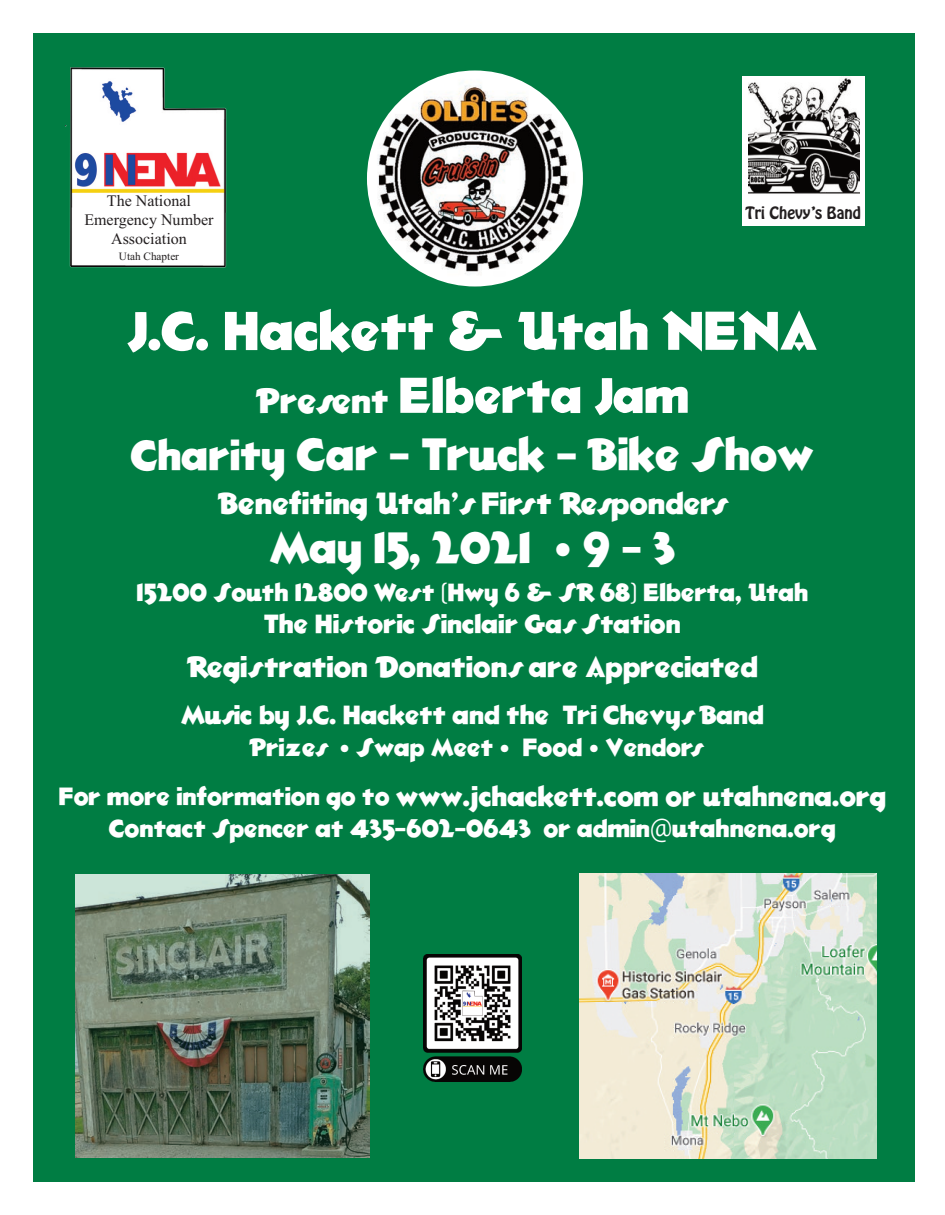
<style>
.page{position:relative;width:945px;height:1215px;background:#fff}
.page>*{position:absolute;margin:0;border:0;box-sizing:border-box;transform-origin:0 0}
.t1{font:55.5px "Hotshot";color:#fff}
.t2{font:51px "Hotshot";color:#fff}
.t3{font:46.5px "Hotshot";color:#fff}
.t4{font:45px "Hotshot";color:#fff}
.t5{font:31.5px "Hotshot";color:#fff}
.t6{font:30px "Hotshot";color:#fff}
.t7{font:28.5px "Hotshot";color:#fff}
.t8{font:27px "Hotshot";color:#fff}
.t9{font:25.5px "Hotshot";color:#fff}
.t10{font:16.05px/19.2px "Times New Roman";color:#231f20;text-align:center}
.t11{font:15px "Hobo Std";color:#231f20}
.t12{font:11.25px "Times New Roman";color:#231f20}
.s1{font-size:36px}
.s2{font-size:43.5px}
.s3{font-size:25.5px}
.s4{font-family:"Lucida Grande"}
</style>
<div class="page">
<div style="left:33px;top:33px;width:881px;height:1149px;background:#007d43"></div>
<img style="left:75px;top:874px;width:294px;height:283px">
<img style="left:367px;top:70px;width:216px;height:216px;border-radius:50%">
<img style="left:66px;top:67px;width:161px;height:201px">
<img style="left:579px;top:873px;width:298px;height:285px">
<div style="left:742px;top:76px;width:123px;height:150px;background:#fff"></div>
<img style="left:748px;top:77px;width:111px;height:117px">
<img style="left:423px;top:954px;width:99px;height:127px">
<p class="t10" style="left:84px;top:190px;width:131px">The National<br>Emergency Number<br>Association</p>
<p class="t12" style="left:119px;top:249px;width:62px">Utah Chapter</p>
<p class="t11" style="left:746px;top:207px;width:117px">Tri Chevy’s Band</p>
<h1 class="t1" style="left:128px;top:298px;width:691px">J.C. Hackett &amp; Utah NENA</h1>
<h2 class="t2" style="left:256px;top:365px;width:434px"><span class="s1">Present</span> Elberta Jam</h2>
<h3 class="t3" style="left:131px;top:427px;width:684px"><span class="s2">Charity</span> Car - Truck - Bike Show</h3>
<p class="t5" style="left:219px;top:485px;width:509px">Benefiting Utah’s First Responders</p>
<h3 class="t4" style="left:270px;top:521px;width:407px">May 15, 2021 • 9 - 3</h3>
<p class="t9" style="left:137px;top:577px;width:673px">15200 South 12800 West (Hwy 6 &amp; SR 68) Elberta, Utah</p>
<p class="t8" style="left:264px;top:608px;width:418px">The Historic Sinclair Gas Station</p>
<p class="t6" style="left:187px;top:649px;width:572px">Registration Donations are Appreciated</p>
<p class="t8" style="left:181px;top:699px;width:584px">Music by J.C. Hackett and the Tri Chevys Band</p>
<p class="t9" style="left:249px;top:732px;width:454px">Prizes • Swap Meet • Food • Vendors</p>
<p class="t7" style="left:59px;top:780px;width:829px"><span class="s3">For more information go to</span> www.jchackett.com or utahnena.org</p>
<p class="t9" style="left:109px;top:813px;width:728px">Contact Spencer at 435-602-0643 or admin<span class="s4">@</span>utahnena.org</p>
</div>
